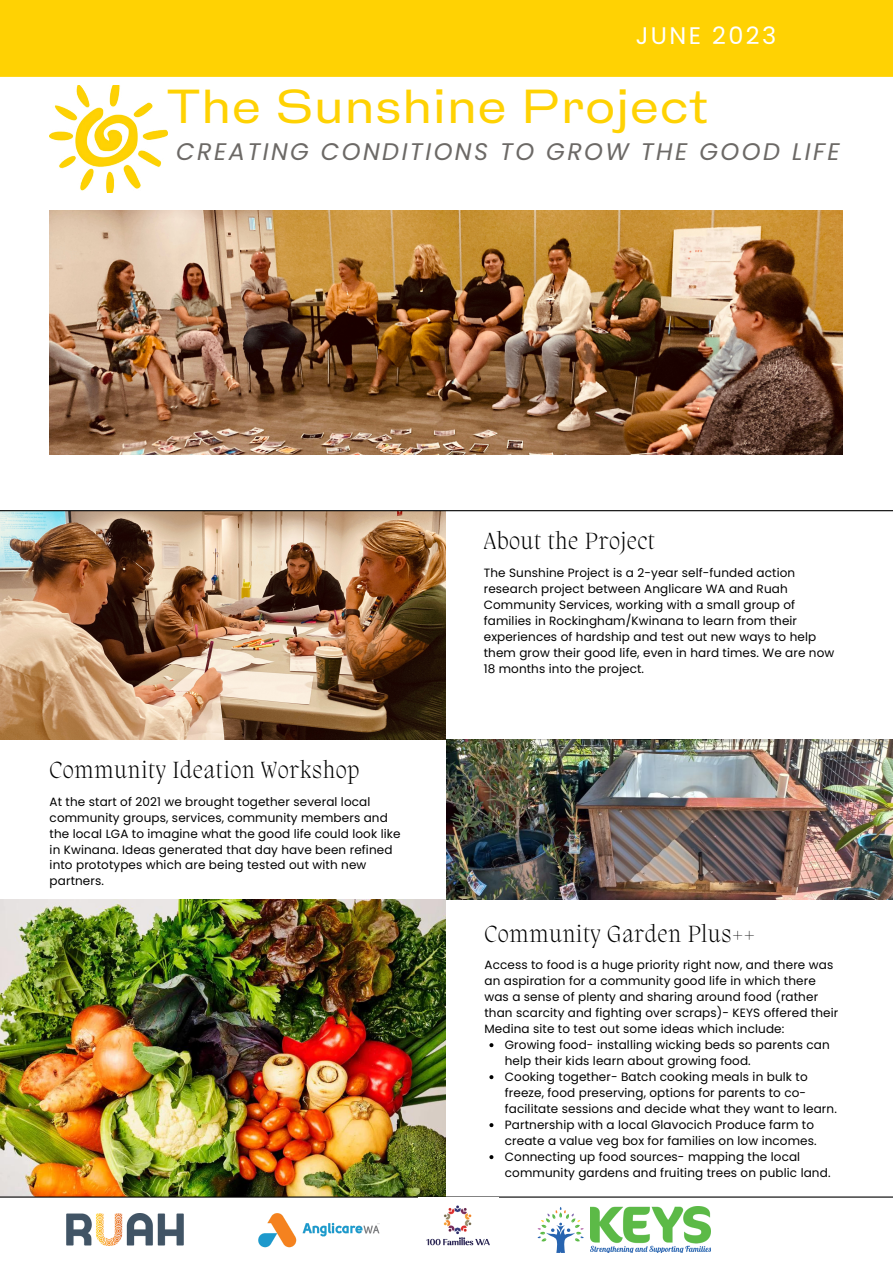
<style>
.page{position:relative;width:893px;height:1264px;background:#fff}
.page>*{position:absolute;margin:0;border:0;box-sizing:border-box;transform-origin:0 0}
.t1{font:500 45px "HK Gothic";letter-spacing:.04em;color:#ffd203}
.t2{font:200 24px "Migra";letter-spacing:.04em;color:#000}
.t3{font:italic 24px "Poppins";letter-spacing:.1em;color:#6c6966}
.t4{font:24px "Poppins";letter-spacing:.1em;color:#fff}
.t5{font:12px/16px "Poppins";letter-spacing:.01em;color:#000}
</style>
<div class="page">
<img style="left:50px;top:210px;width:792px;height:244px">
<div style="left:0;top:0;width:892px;height:76px;background:#ffd203"></div>
<img style="left:0;top:899px;width:446px;height:297px">
<hr style="left:0;top:76px;width:892px;height:1px;background:#ffd203">
<img style="left:0;top:511px;width:446px;height:228px">
<hr style="left:0;top:510px;width:892px;height:1px;background:#000">
<hr style="left:0;top:1196px;width:892px;height:1px;background:#000">
<img style="left:446px;top:739px;width:446px;height:160px">
<svg style="left:489px;top:1043px;width:4px;height:4px"></svg>
<svg style="left:489px;top:1075px;width:4px;height:4px"></svg>
<svg style="left:489px;top:1123px;width:4px;height:4px"></svg>
<svg style="left:489px;top:1155px;width:4px;height:4px"></svg>
<img style="left:49px;top:85px;width:118px;height:107px">
<img style="left:426px;top:1205px;width:64px;height:41px">
<img style="left:66px;top:1213px;width:117px;height:32px">
<img style="left:258px;top:1213px;width:121px;height:35px">
<svg style="left:537px;top:1207px;width:46px;height:45px"></svg>
<img style="left:591px;top:1206px;width:119px;height:46px">
<p class="t4" style="left:635px;top:19px;width:142px">JUNE 2023</p>
<p class="t1" style="left:167px;top:83px;width:542px">The Sunshine Project</p>
<p class="t3" style="left:176px;top:135px;width:665px">CREATING CONDITIONS TO GROW THE GOOD LIFE</p>
<p class="t2" style="left:483px;top:530px;width:172px">About the Project</p>
<p class="t2" style="left:50px;top:758px;width:311px">Community Ideation Workshop</p>
<p class="t5" style="left:50px;top:793px;width:352px">At the start of 2021 we brought together several local community groups, services, community members and the local LGA to imagine what the good life could look like in Kwinana. Ideas generated that day have been refined into prototypes which are being tested out with new partners.</p>
<p class="t5" style="left:483px;top:564px;width:352px">The Sunshine Project is a 2-year self-funded action research project between Anglicare WA and Ruah Community Services, working with a small group of families in Rockingham/Kwinana to learn from their experiences of hardship and test out new ways to help them grow their good life, even in hard times. We are now 18 months into the project.</p>
<p class="t2" style="left:484px;top:922px;width:272px">Community Garden Plus++</p>
<p class="t5" style="left:484px;top:956px;width:355px">Access to food is a huge priority right now, and there was an aspiration for a community good life in which there was a sense of plenty and sharing around food (rather than scarcity and fighting over scraps)- KEYS offered their Medina site to test out some ideas which include:</p>
<p class="t5" style="left:505px;top:1036px;width:326px">Growing food- installing wicking beds so parents can help their kids learn about growing food.</p>
<p class="t5" style="left:505px;top:1068px;width:333px">Cooking together- Batch cooking meals in bulk to freeze, food preserving, options for parents to co&shy;facilitate sessions and decide what they want to learn.</p>
<p class="t5" style="left:505px;top:1116px;width:313px">Partnership with a local Glavocich Produce farm to create a value veg box for families on low incomes.</p>
<p class="t5" style="left:505px;top:1148px;width:327px">Connecting up food sources- mapping the local community gardens and fruiting trees on public land.</p>
</div>
